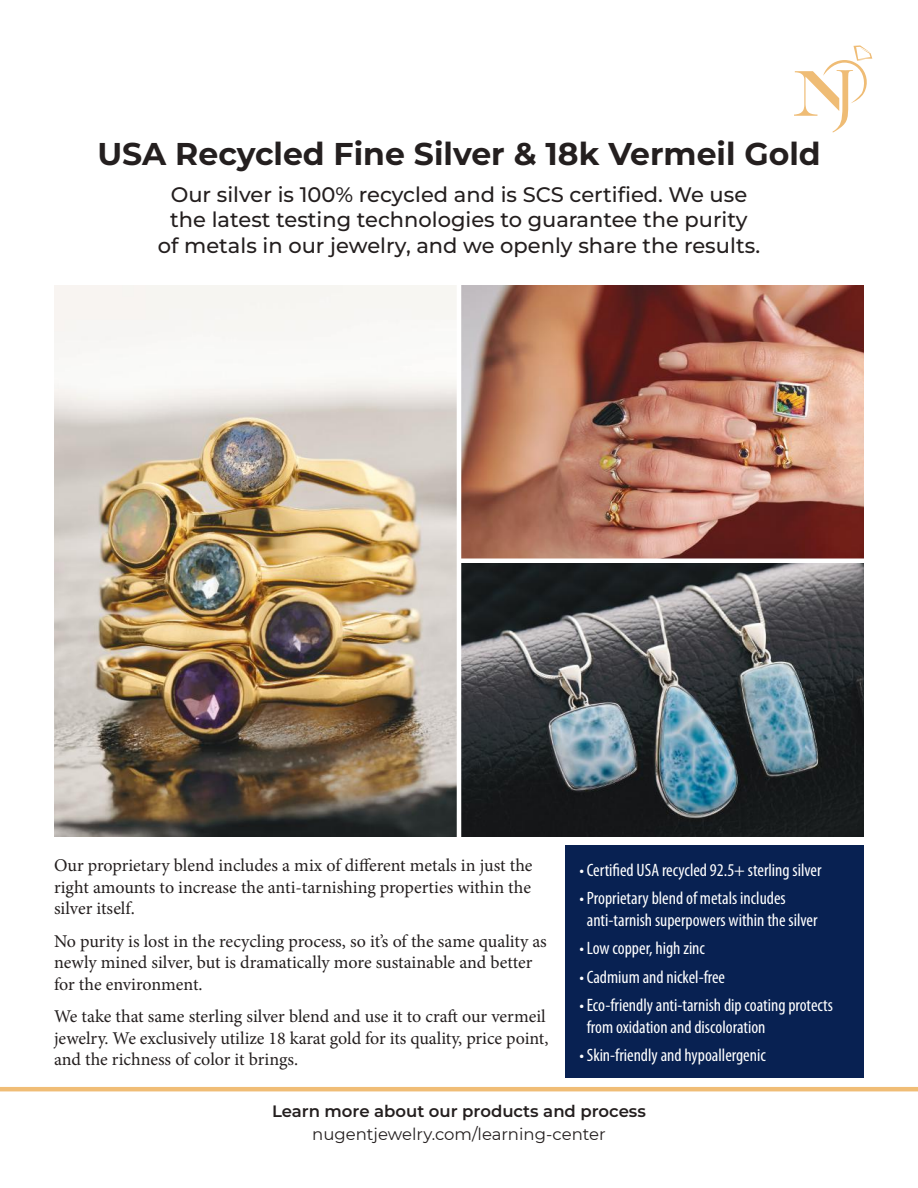
<style>
.page{position:relative;width:918px;height:1188px;background:#fff}
.page>*{position:absolute;margin:0;border:0;box-sizing:border-box;transform-origin:0 0}
.t1{font:700 31.5px "Montserrat";color:#241f1f}
.t2{font:500 21px/25.5px "Montserrat";color:#241f1f;text-align:center}
.t3{font:18px/21.6px "Minion Pro";letter-spacing:-.005em;color:#241f1f}
.t4{font:condensed 18px/21.6px "Myriad Pro";color:#fff}
.t5{font:600 16.5px "Montserrat";color:#241f1f}
.t6{font:16.5px "Montserrat";color:#241f1f}
</style>
<div class="page">
<svg style="left:794px;top:45px;width:78px;height:87px"></svg>
<hr style="left:0;top:1087px;width:918px;height:4px;background:#f0bd76">
<img style="left:54px;top:285px;width:810px;height:551px">
<hr style="left:459px;top:559px;width:423px;height:4px;background:#fff">
<hr style="left:457px;top:281px;width:4px;height:560px;background:#fff">
<div style="left:566px;top:846px;width:298px;height:232px;background:#082152"></div>
<h1 class="t1" style="left:97px;top:133px;width:725px">USA Recycled Fine Silver &amp; 18k Vermeil Gold</h1>
<p class="t2" style="left:158px;top:181px;width:604px">Our silver is 100% recycled and is SCS certified. We use the latest testing technologies to guarantee the purity of metals in our jewelry, and we openly share the results.</p>
<p class="t3" style="left:54px;top:855px;width:480px;text-align:justify">Our proprietary blend includes a mix of different metals in just the right amounts to increase the anti-tarnishing properties within the silver itself.</p>
<p class="t3" style="left:54px;top:930px;width:494px">No purity is lost in the recycling process, so it’s of the same quality as newly mined silver, but is dramatically more sustainable and better for the environment.</p>
<p class="t3" style="left:54px;top:1006px;width:496px">We take that same sterling silver blend and use it to craft our vermeil jewelry. We exclusively utilize 18 karat gold for its quality, price point, and the richness of color it brings.</p>
<p class="t5" style="left:272px;top:1100px;width:375px">Learn more about our products and process</p>
<p class="t6" style="left:312px;top:1123px;width:295px">nugentjewelry.com/learning-center</p>
<p class="t4" style="left:579px;top:860px;width:244px">• Certified USA recycled 92.5+ sterling silver</p>
<p class="t4" style="left:587px;top:888px;width:232px;text-indent:-7px">• Proprietary blend of metals includes anti-tarnish superpowers within the silver</p>
<p class="t4" style="left:579px;top:938px;width:127px">• Low copper, high zinc</p>
<p class="t4" style="left:579px;top:966px;width:147px">• Cadmium and nickel-free</p>
<p class="t4" style="left:587px;top:995px;width:248px;text-indent:-7px">• Eco-friendly anti-tarnish dip coating protects from oxidation and discoloration</p>
<p class="t4" style="left:579px;top:1045px;width:188px">• Skin-friendly and hypoallergenic</p>
</div>
